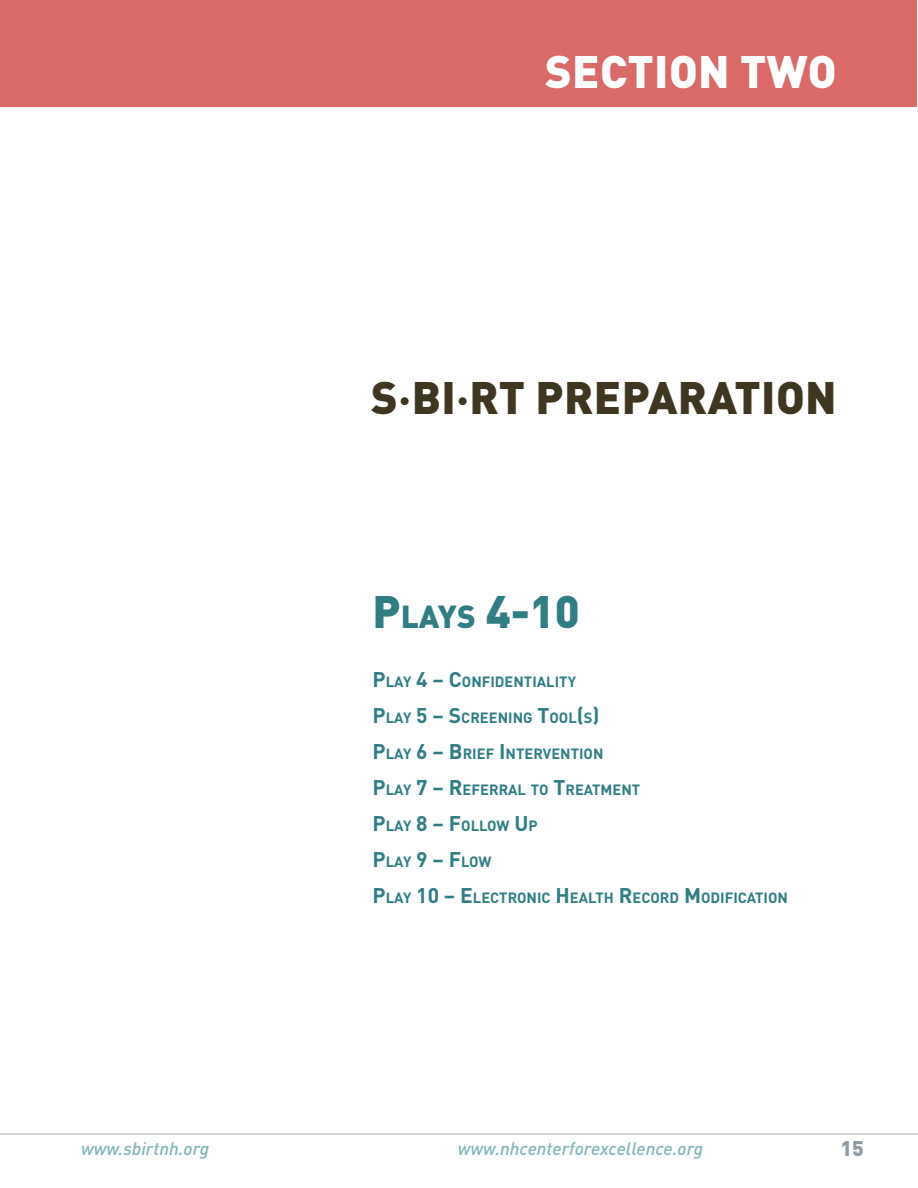
<style>
.page{position:relative;width:918px;height:1188px;background:#fff}
.page>*{position:absolute;margin:0;border:0;box-sizing:border-box;transform-origin:0 0}
.Section_Header{font:900 45px "DIN Pro";letter-spacing:.01em;color:#3f3621}
.Section_Header-2{font:900 45px "DIN Pro";letter-spacing:.01em;color:#fff}
.Section_Header-3{font:900 45px "DIN Pro";color:#307d84}
.t1{font:900 21px "DIN Pro";color:#909ba2}
.t2{font:italic 500 18px "DIN Pro";color:#82b5bb}
.t3{font:700 14.7px "DIN Pro";color:#307d84}
.s1{font-weight:700}
.s2{font-size:31.5px}
.s3{font-size:21px}
</style>
<div class="page">
<div style="left:1px;top:1px;width:916px;height:106px;background:#da6a68"></div>
<hr style="left:0;top:1134px;width:918px;height:1px;background:#a4aeb4">
<p class="Section_Header-2" style="left:545px;top:33px;width:293px">SECTION TWO</p>
<p class="Section_Header" style="left:371px;top:359px;width:467px">S<span class="s1">·</span>BI<span class="s1">·</span>RT PREPARATION</p>
<p class="Section_Header-3" style="left:373px;top:573px;width:209px">P<span class="s2">lays</span> 4-10</p>
<h1 class="t3" style="left:373px;top:669px;width:205px"><span class="s3">P</span>LAY <span class="s3">4 – C</span>ONFIDENTIALITY</h1>
<h1 class="t3" style="left:373px;top:705px;width:229px"><span class="s3">P</span>LAY <span class="s3">5 – S</span>CREENING <span class="s3">T</span>OOL<span class="s3">(</span>S<span class="s3">)</span></h1>
<h1 class="t3" style="left:373px;top:741px;width:232px"><span class="s3">P</span>LAY <span class="s3">6 – B</span> RIEF <span class="s3">I</span> NTERVENTION</h1>
<h1 class="t3" style="left:373px;top:777px;width:269px"><span class="s3">P</span>LAY <span class="s3">7 – R</span>EFERRAL TO <span class="s3">T</span>REATMENT</h1>
<h1 class="t3" style="left:373px;top:813px;width:165px"><span class="s3">P</span>LAY <span class="s3">8 – F</span>OLLOW <span class="s3">U</span> P</h1>
<h1 class="t3" style="left:373px;top:849px;width:120px"><span class="s3">P</span>LAY <span class="s3">9 – F</span> LOW</h1>
<h1 class="t3" style="left:373px;top:885px;width:417px"><span class="s3">P</span>LAY <span class="s3">10 – E</span>LECTRONIC <span class="s3">H</span> EALTH <span class="s3">R</span>ECORD <span class="s3">M</span> ODIFICATION</h1>
<p class="t2" style="left:81px;top:1134px;width:130px">www.sbirtnh.org</p>
<p class="t2" style="left:458px;top:1134px;width:247px">www.nhcenterforexcellence.org</p>
<h2 class="t1" style="left:841px;top:1130px;width:25px">15</h2>
</div>
